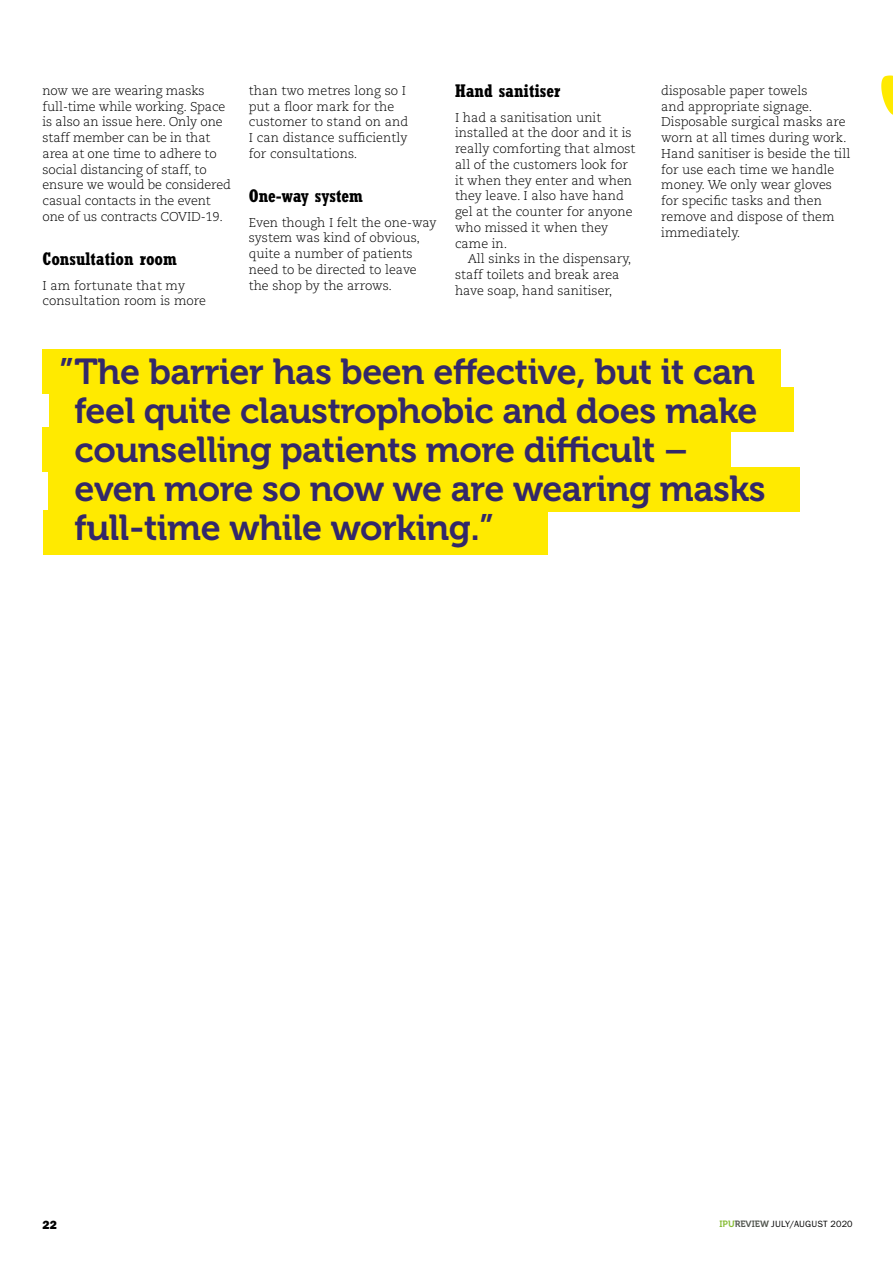
<style>
.page{position:relative;width:893px;height:1263px;background:#fff}
.page>*{position:absolute;margin:0;border:0;box-sizing:border-box;transform-origin:0 0}
.t1{font:36px/39px "Museo 700";letter-spacing:-.01em;color:#332869}
.t2{font:700 condensed 18px "Rockwell Std";color:#000}
.t3{font:300 12.75px/15.8px "Caecilia LT Std";color:#000}
.t4{font:12px "ITC Franklin Gothic Std Hvy";color:#000}
.t5{font:9.15px "ITC Franklin Gothic Std";letter-spacing:.02em;color:#000}
.s1{font-family:"Museo 700";color:#86bd34}
.s2{font-family:"Museo 700";color:#52564f}
</style>
<div class="page">
<svg style="left:881px;top:75px;width:12px;height:39px"></svg>
<hr style="left:892px;top:85px;width:1px;height:55px;background:#ffea00">
<div style="left:49px;top:467px;width:751px;height:45px;background:#ffea00"></div>
<div style="left:43px;top:349px;width:738px;height:44px;background:#ffea00"></div>
<div style="left:43px;top:427px;width:688px;height:45px;background:#ffea00"></div>
<div style="left:43px;top:510px;width:504px;height:44px;background:#ffea00"></div>
<div style="left:49px;top:387px;width:744px;height:45px;background:#ffea00"></div>
<p class="t3" style="left:43px;top:83px;width:190px">now we are wearing masks full-time while working. Space is also an issue here. Only one staff member can be in that area at one time to adhere to social distancing of staff, to ensure we would be considered casual contacts in the event one of us contracts COVID-19.</p>
<h2 class="t2" style="left:43px;top:248px;width:136px">Consultation room</h2>
<p class="t3" style="left:43px;top:278px;width:165px">I am fortunate that my consultation room is more</p>
<p class="t3" style="left:249px;top:83px;width:161px">than two metres long so I put a floor mark for the customer to stand on and<br>I can distance sufficiently for consultations.</p>
<h2 class="t2" style="left:249px;top:185px;width:116px">One-way system</h2>
<p class="t3" style="left:249px;top:215px;width:189px">Even though I felt the one-way system was kind of obvious, quite a number of patients need to be directed to leave the shop by the arrows.</p>
<h2 class="t2" style="left:455px;top:80px;width:107px">Hand sanitiser</h2>
<p class="t3" style="left:455px;top:110px;width:182px">I had a sanitisation unit installed at the door and it is really comforting that almost all of the customers look for it when they enter and when they leave. I also have hand gel at the counter for anyone who missed it when they came in.</p>
<p class="t3" style="left:455px;top:251px;width:178px;text-indent:13px">All sinks in the dispensary, staff toilets and break area have soap, hand sanitiser,</p>
<p class="t3" style="left:661px;top:83px;width:191px">disposable paper towels<br>and appropriate signage.<br>Disposable surgical masks are worn at all times during work.<br>Hand sanitiser is beside the till for use each time we handle money. We only wear gloves for specific tasks and then remove and dispose of them immediately.</p>
<h1 class="t1" style="left:74px;top:352px;width:693px;text-indent:-15px">”The barrier has been effective, but it can feel quite claustrophobic and does make counselling patients more difficult – even more so now we are wearing masks full-time while working.”</h1>
<p class="t4" style="left:43px;top:1217px;width:16px">22</p>
<p class="t5" style="left:719px;top:1219px;width:135px"><span class="s1">IPU</span><span class="s2">REVIEW</span> JULY/AUGUST 2020</p>
</div>
